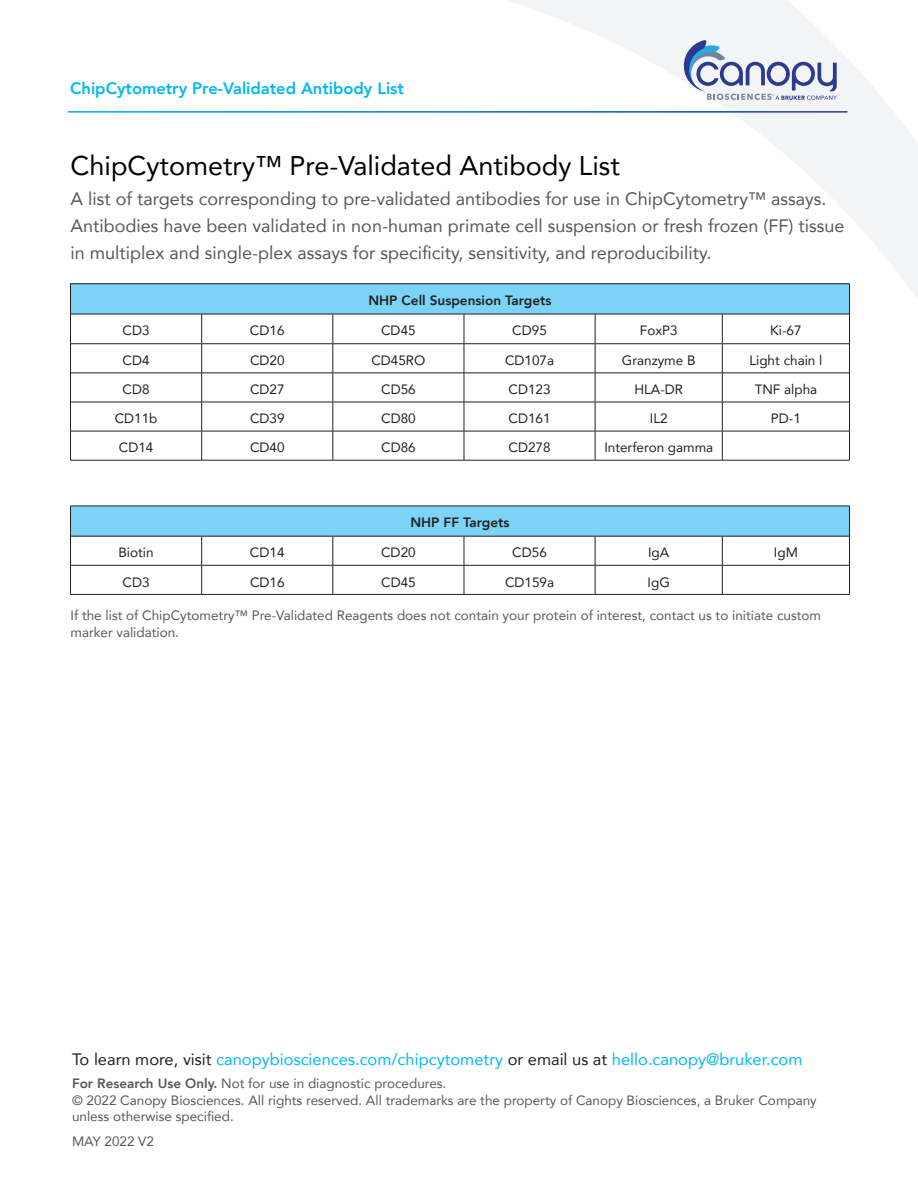
<style>
.page{position:relative;width:918px;height:1188px;background:#fff}
.page>*{position:absolute;margin:0;border:0;box-sizing:border-box;transform-origin:0 0}
.t1{font:27px "Avenir";color:#000}
.t2{font:18px/27px "Avenir";color:#57585a}
.t3{font:16.5px "Avenir";color:#00baf1}
.t4{font:800 16.5px "Avenir";color:#00baf1}
.t5{font:13.5px/16.5px "Avenir";color:#57585a}
.t6{font:13.5px "Avenir";color:#231f20}
.t7{font:800 13.5px "Avenir";color:#231f20}
.s1{color:#231f20}
.s2{font-weight:800}
</style>
<div class="page">
<svg style="left:508px;top:0;width:410px;height:299px"></svg>
<hr style="left:68px;top:111px;width:779px;height:2px;background:#fff">
<svg style="left:684px;top:40px;width:153px;height:60px"></svg>
<div style="left:71px;top:284px;width:778px;height:30px;background:#7cd3f6"></div>
<svg style="left:71px;top:315px;width:778px;height:145px"></svg>
<hr style="left:70px;top:314px;width:1px;height:30px;background:#231f20">
<svg style="left:70px;top:344px;width:1px;height:116px"></svg>
<svg style="left:201px;top:315px;width:1px;height:145px"></svg>
<svg style="left:333px;top:315px;width:1px;height:145px"></svg>
<svg style="left:464px;top:315px;width:1px;height:145px"></svg>
<svg style="left:595px;top:315px;width:1px;height:145px"></svg>
<hr style="left:849px;top:314px;width:1px;height:30px;background:#231f20">
<svg style="left:722px;top:315px;width:1px;height:145px"></svg>
<svg style="left:849px;top:344px;width:1px;height:116px"></svg>
<hr style="left:70px;top:283px;width:132px;height:1px;background:#231f20">
<hr style="left:202px;top:283px;width:131px;height:1px;background:#231f20">
<hr style="left:333px;top:283px;width:131px;height:1px;background:#231f20">
<hr style="left:464px;top:283px;width:131px;height:1px;background:#231f20">
<hr style="left:595px;top:283px;width:127px;height:1px;background:#231f20">
<hr style="left:722px;top:283px;width:128px;height:1px;background:#231f20">
<hr style="left:71px;top:314px;width:131px;height:1px;background:#231f20">
<hr style="left:202px;top:314px;width:131px;height:1px;background:#231f20">
<hr style="left:333px;top:314px;width:131px;height:1px;background:#231f20">
<hr style="left:464px;top:314px;width:131px;height:1px;background:#231f20">
<hr style="left:595px;top:314px;width:127px;height:1px;background:#231f20">
<hr style="left:722px;top:314px;width:127px;height:1px;background:#231f20">
<hr style="left:71px;top:343px;width:131px;height:1px;background:#231f20">
<hr style="left:202px;top:343px;width:131px;height:1px;background:#231f20">
<hr style="left:333px;top:343px;width:131px;height:1px;background:#231f20">
<hr style="left:464px;top:343px;width:131px;height:1px;background:#231f20">
<hr style="left:595px;top:343px;width:127px;height:1px;background:#231f20">
<hr style="left:722px;top:343px;width:127px;height:1px;background:#231f20">
<hr style="left:71px;top:373px;width:131px;height:1px;background:#231f20">
<hr style="left:202px;top:373px;width:131px;height:1px;background:#231f20">
<hr style="left:333px;top:373px;width:131px;height:1px;background:#231f20">
<hr style="left:464px;top:373px;width:131px;height:1px;background:#231f20">
<hr style="left:595px;top:373px;width:127px;height:1px;background:#231f20">
<hr style="left:722px;top:373px;width:127px;height:1px;background:#231f20">
<hr style="left:71px;top:402px;width:131px;height:1px;background:#231f20">
<hr style="left:202px;top:402px;width:131px;height:1px;background:#231f20">
<hr style="left:333px;top:402px;width:131px;height:1px;background:#231f20">
<hr style="left:464px;top:402px;width:131px;height:1px;background:#231f20">
<hr style="left:595px;top:402px;width:127px;height:1px;background:#231f20">
<hr style="left:722px;top:402px;width:127px;height:1px;background:#231f20">
<hr style="left:71px;top:431px;width:131px;height:1px;background:#231f20">
<hr style="left:202px;top:431px;width:131px;height:1px;background:#231f20">
<hr style="left:333px;top:431px;width:131px;height:1px;background:#231f20">
<hr style="left:464px;top:431px;width:131px;height:1px;background:#231f20">
<hr style="left:595px;top:431px;width:127px;height:1px;background:#231f20">
<hr style="left:722px;top:431px;width:127px;height:1px;background:#231f20">
<hr style="left:70px;top:460px;width:132px;height:1px;background:#231f20">
<hr style="left:202px;top:460px;width:131px;height:1px;background:#231f20">
<hr style="left:333px;top:460px;width:131px;height:1px;background:#231f20">
<hr style="left:464px;top:460px;width:131px;height:1px;background:#231f20">
<hr style="left:595px;top:460px;width:127px;height:1px;background:#231f20">
<hr style="left:722px;top:460px;width:128px;height:1px;background:#231f20">
<hr style="left:70px;top:284px;width:1px;height:30px;background:#231f20">
<hr style="left:849px;top:284px;width:1px;height:30px;background:#231f20">
<div style="left:71px;top:506px;width:778px;height:30px;background:#7cd3f6"></div>
<svg style="left:71px;top:537px;width:778px;height:57px"></svg>
<svg style="left:70px;top:536px;width:1px;height:58px"></svg>
<svg style="left:201px;top:537px;width:1px;height:57px"></svg>
<svg style="left:333px;top:537px;width:1px;height:57px"></svg>
<svg style="left:464px;top:537px;width:1px;height:57px"></svg>
<svg style="left:595px;top:537px;width:1px;height:57px"></svg>
<svg style="left:722px;top:537px;width:1px;height:57px"></svg>
<svg style="left:849px;top:536px;width:1px;height:58px"></svg>
<hr style="left:70px;top:506px;width:132px;height:1px;background:#231f20">
<hr style="left:202px;top:506px;width:131px;height:1px;background:#231f20">
<hr style="left:333px;top:506px;width:131px;height:1px;background:#231f20">
<hr style="left:464px;top:506px;width:131px;height:1px;background:#231f20">
<hr style="left:595px;top:506px;width:127px;height:1px;background:#231f20">
<hr style="left:722px;top:506px;width:128px;height:1px;background:#231f20">
<hr style="left:71px;top:536px;width:131px;height:1px;background:#231f20">
<hr style="left:202px;top:536px;width:131px;height:1px;background:#231f20">
<hr style="left:333px;top:536px;width:131px;height:1px;background:#231f20">
<hr style="left:464px;top:536px;width:131px;height:1px;background:#231f20">
<hr style="left:595px;top:536px;width:127px;height:1px;background:#231f20">
<hr style="left:722px;top:536px;width:127px;height:1px;background:#231f20">
<hr style="left:71px;top:565px;width:131px;height:1px;background:#231f20">
<hr style="left:202px;top:565px;width:131px;height:1px;background:#231f20">
<hr style="left:333px;top:565px;width:131px;height:1px;background:#231f20">
<hr style="left:464px;top:565px;width:131px;height:1px;background:#231f20">
<hr style="left:595px;top:565px;width:127px;height:1px;background:#231f20">
<hr style="left:722px;top:565px;width:127px;height:1px;background:#231f20">
<hr style="left:70px;top:594px;width:132px;height:1px;background:#231f20">
<hr style="left:202px;top:594px;width:131px;height:1px;background:#231f20">
<hr style="left:333px;top:594px;width:131px;height:1px;background:#231f20">
<hr style="left:464px;top:594px;width:131px;height:1px;background:#231f20">
<hr style="left:595px;top:594px;width:127px;height:1px;background:#231f20">
<hr style="left:722px;top:594px;width:128px;height:1px;background:#231f20">
<hr style="left:70px;top:506px;width:1px;height:30px;background:#231f20">
<hr style="left:849px;top:506px;width:1px;height:30px;background:#231f20">
<p class="t4" style="left:70px;top:76px;width:335px">ChipCytometry Pre-Validated Antibody List</p>
<h1 class="t1" style="left:70px;top:144px;width:551px">ChipCytometry™ Pre-Validated Antibody List</h1>
<p class="t2" style="left:70px;top:185px;width:776px">A list of targets corresponding to pre-validated antibodies for use in ChipCytometry™ assays.<br>Antibodies have been validated in non-human primate cell suspension or fresh frozen (FF) tissue in multiplex and single-plex assays for specificity, sensitivity, and reproducibility.</p>
<p class="t7" style="left:368px;top:290px;width:185px">NHP Cell Suspension Targets</p>
<p class="t6" style="left:123px;top:320px;width:29px">CD3</p>
<p class="t6" style="left:250px;top:320px;width:36px">CD16</p>
<p class="t6" style="left:381px;top:320px;width:36px">CD45</p>
<p class="t6" style="left:512px;top:320px;width:36px">CD95</p>
<p class="t6" style="left:640px;top:320px;width:39px">FoxP3</p>
<p class="t6" style="left:770px;top:320px;width:33px">Ki-67</p>
<p class="t6" style="left:123px;top:350px;width:29px">CD4</p>
<p class="t6" style="left:250px;top:350px;width:36px">CD20</p>
<p class="t6" style="left:371px;top:350px;width:56px">CD45RO</p>
<p class="t6" style="left:505px;top:350px;width:51px">CD107a</p>
<p class="t6" style="left:622px;top:350px;width:75px">Granzyme B</p>
<p class="t6" style="left:749px;top:350px;width:75px">Light chain l</p>
<p class="t6" style="left:123px;top:379px;width:29px">CD8</p>
<p class="t6" style="left:250px;top:379px;width:36px">CD27</p>
<p class="t6" style="left:381px;top:379px;width:36px">CD56</p>
<p class="t6" style="left:509px;top:379px;width:44px">CD123</p>
<p class="t6" style="left:634px;top:379px;width:50px">HLA-DR</p>
<p class="t6" style="left:755px;top:379px;width:64px">TNF alpha</p>
<p class="t6" style="left:115px;top:408px;width:44px">CD11b</p>
<p class="t6" style="left:250px;top:408px;width:36px">CD39</p>
<p class="t6" style="left:381px;top:408px;width:36px">CD80</p>
<p class="t6" style="left:509px;top:408px;width:44px">CD161</p>
<p class="t6" style="left:650px;top:408px;width:19px">IL2</p>
<p class="t6" style="left:771px;top:408px;width:32px">PD-1</p>
<p class="t6" style="left:119px;top:437px;width:36px">CD14</p>
<p class="t6" style="left:250px;top:437px;width:36px">CD40</p>
<p class="t6" style="left:381px;top:437px;width:36px">CD86</p>
<p class="t6" style="left:509px;top:437px;width:44px">CD278</p>
<p class="t6" style="left:604px;top:437px;width:110px">Interferon gamma</p>
<p class="t7" style="left:410px;top:512px;width:101px">NHP FF Targets</p>
<p class="t6" style="left:118px;top:542px;width:37px">Biotin</p>
<p class="t6" style="left:250px;top:542px;width:36px">CD14</p>
<p class="t6" style="left:381px;top:542px;width:36px">CD20</p>
<p class="t6" style="left:512px;top:542px;width:36px">CD56</p>
<p class="t6" style="left:648px;top:542px;width:23px">IgA</p>
<p class="t6" style="left:774px;top:542px;width:26px">IgM</p>
<p class="t6" style="left:123px;top:571px;width:29px">CD3</p>
<p class="t6" style="left:250px;top:571px;width:36px">CD16</p>
<p class="t6" style="left:381px;top:571px;width:36px">CD45</p>
<p class="t6" style="left:505px;top:571px;width:51px">CD159a</p>
<p class="t6" style="left:648px;top:571px;width:24px">IgG</p>
<p class="t5" style="left:71px;top:607px;width:752px">If the list of ChipCytometry™ Pre-Validated Reagents does not contain your protein of interest, contact us to initiate custom marker validation.</p>
<p class="t3" style="left:72px;top:1046px;width:732px"><span class="s1">To learn more, visit</span> canopybiosciences.com/chipcytometry <span class="s1">or email us at</span> hello.canopy@bruker.com</p>
<p class="t5" style="left:72px;top:1075px;width:746px"><span class="s2">For Research Use Only.</span> Not for use in diagnostic procedures.<br>© 2022 Canopy Biosciences. All rights reserved. All trademarks are the property of Canopy Biosciences, a Bruker Company unless otherwise specified.</p>
<p class="t5" style="left:72px;top:1133px;width:84px">MAY 2022 V2</p>
</div>
